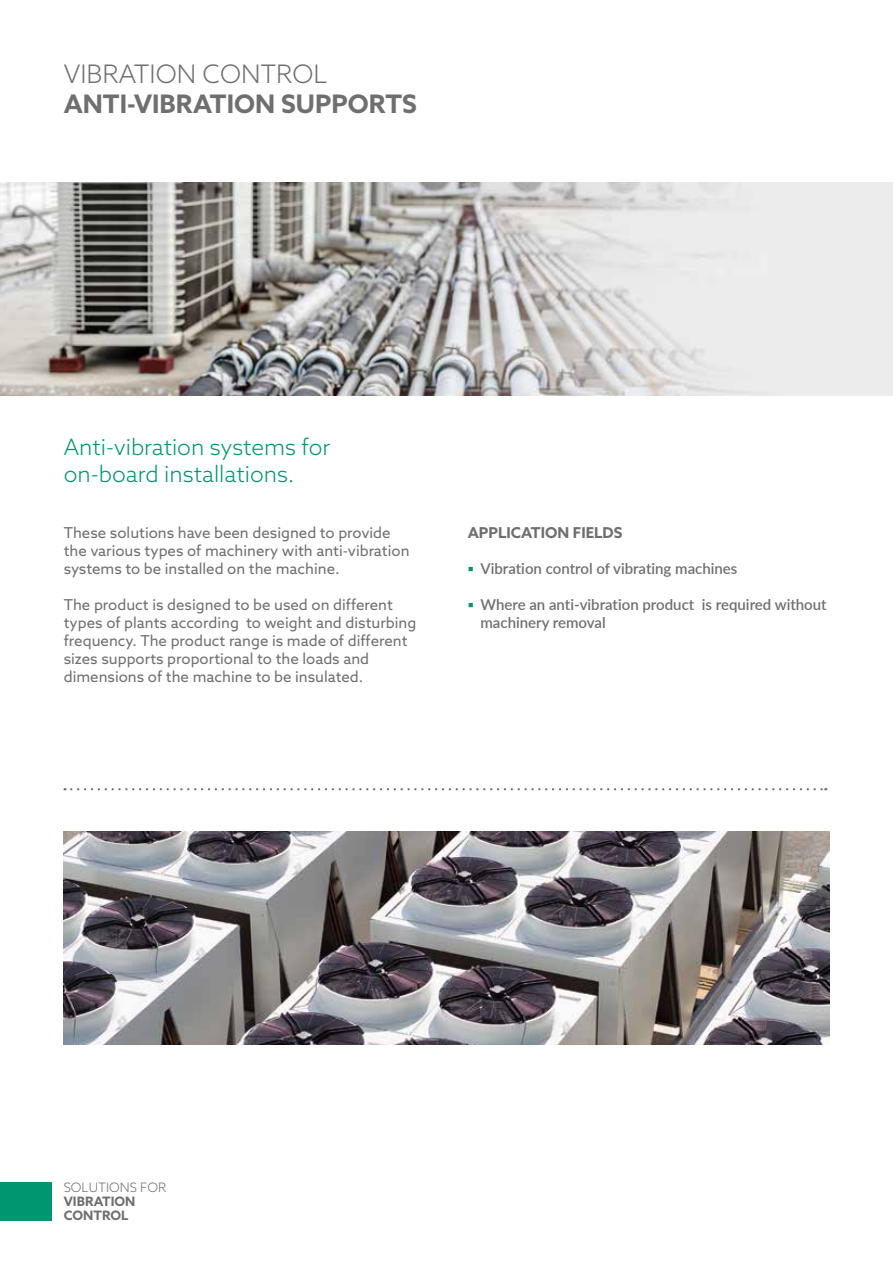
<style>
.page{position:relative;width:893px;height:1263px;background:#fff}
.page>*{position:absolute;margin:0;border:0;box-sizing:border-box;transform-origin:0 0}
.t1{font:700 25.5px "Azo Sans";color:#706f6f}
.t2{font:300 25.5px "Azo Sans";color:#706f6f}
.t3{font:300 22.5px/27px "Azo Sans";color:#009770}
.t4{font:15px/18px "Azo Sans";color:#706f6f}
.t5{font:600 15px/18px "Lato";color:#706f6f}
.t6{font:700 15px "Azo Sans";color:#706f6f}
.t7{font:700 12.9px/14.1px "Azo Sans";color:#706f6f}
.t8{font:300 12.9px "Azo Sans";color:#706f6f}
.s1{color:#009770}
</style>
<div class="page">
<img style="left:0;top:183px;width:893px;height:212px">
<div style="left:0;top:1182px;width:51px;height:38px;background:#009770"></div>
<svg style="left:65px;top:788px;width:761px;height:2px"></svg>
<img style="left:64px;top:832px;width:765px;height:212px">
<h1 class="t2" style="left:64px;top:58px;width:265px">VIBRATION CONTROL</h1>
<h1 class="t1" style="left:64px;top:87px;width:354px">ANTI-VIBRATION SUPPORTS</h1>
<h2 class="t3" style="left:64px;top:434px;width:268px">Anti-vibration systems for on-board installations.</h2>
<p class="t4" style="left:64px;top:523px;width:347px">These solutions have been designed to provide the various types of machinery with anti-vibration systems to be installed on the machine.</p>
<p class="t4" style="left:64px;top:595px;width:354px">The product is designed to be used on different types of plants according to weight and disturbing frequency. The product range is made of different sizes supports proportional to the loads and dimensions of the machine to be insulated.</p>
<p class="t6" style="left:468px;top:522px;width:156px">APPLICATION FIELDS</p>
<p class="t5" style="left:468px;top:558px;width:271px"><span class="s1">▪</span> Vibration control of vibrating machines</p>
<p class="t5" style="left:480px;top:594px;width:348px;text-indent:-13px"><span class="s1">▪</span> Where an anti-vibration product is required without machinery removal</p>
<p class="t8" style="left:64px;top:1179px;width:104px">SOLUTIONS FOR</p>
<p class="t7" style="left:64px;top:1194px;width:73px">VIBRATION<br>CONTROL</p>
</div>
